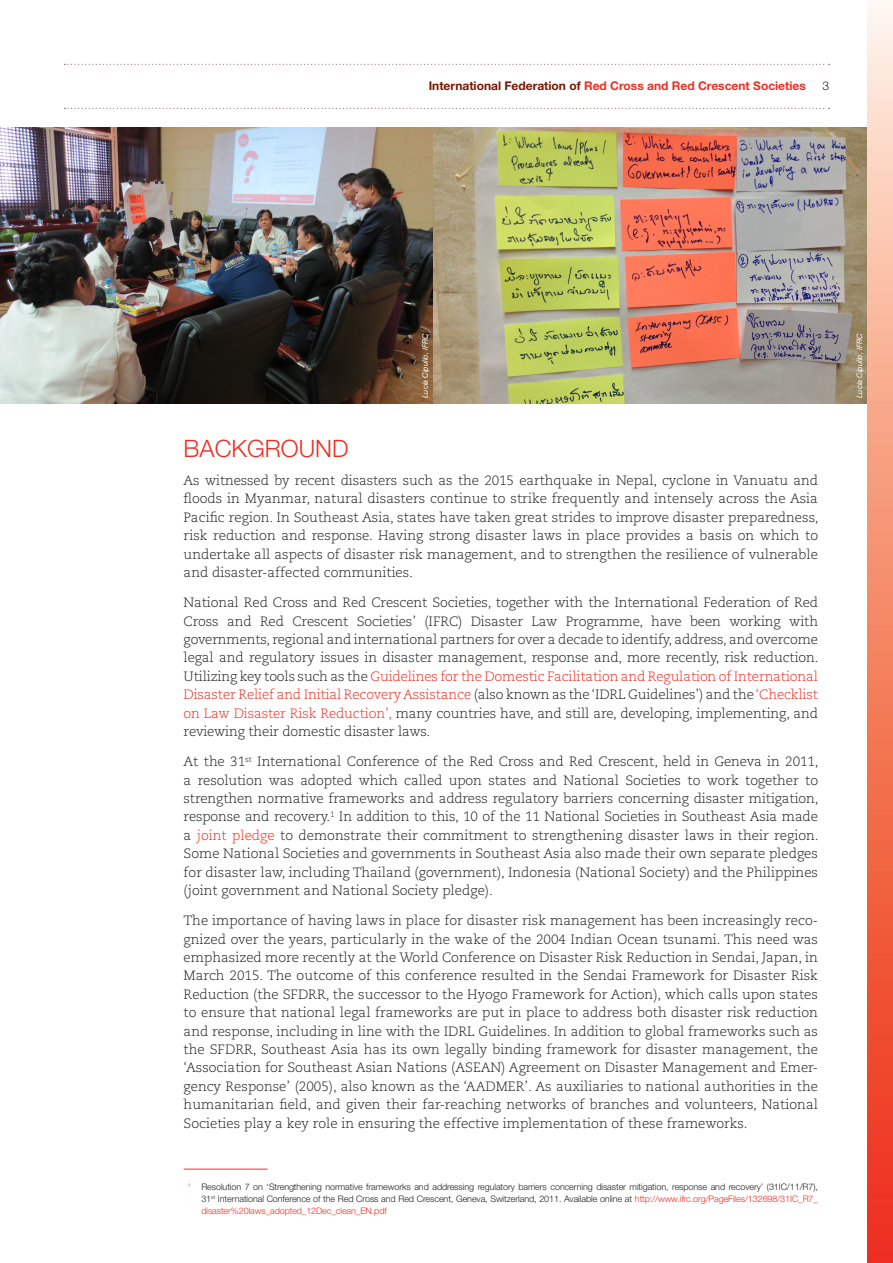
<style>
.page{position:relative;width:893px;height:1263px;background:#fff}
.page>*{position:absolute;margin:0;border:0;box-sizing:border-box;transform-origin:0 0}
.t1{font:300 24px "Helvetica Neue";color:#ee2e22}
.t2{font:300 13.5px/18.5px "Caecilia LT Std";color:#231f20;text-align:justify}
.t3{font:700 12px "Helvetica Neue LT Std";color:#ee2e22}
.t4{font:300 12px "Helvetica Neue LT Std";color:#231f20}
.t5{font:300 9px/12px "Helvetica Neue LT Pro";letter-spacing:-.01em;color:#231f20;text-align:justify}
.t6{font:italic 7.5px "Helvetica Neue";color:#fff}
.s1{color:#791500}
.s2{color:#ee2e22}
</style>
<div class="page">
<svg style="left:65px;top:64px;width:765px;height:1px"></svg>
<svg style="left:65px;top:108px;width:765px;height:1px"></svg>
<img style="left:0;top:128px;width:867px;height:276px">
<hr style="left:184px;top:1169px;width:84px;height:1px;background:#ee2e22">
<svg style="left:867px;top:3px;width:26px;height:1260px;background:#f5896e"></svg>
<p class="t3" style="left:429px;top:78px;width:379px"><span class="s1">International Federation of</span> Red Cross and Red Crescent Societies</p>
<p class="t4" style="left:822px;top:79px;width:8px">3</p>
<p class="t6" style="left:420px;top:398px;width:66px;rotate:-90deg">Lucia Cipullo, IFRC</p>
<p class="t6" style="left:854px;top:398px;width:66px;rotate:-90deg">Lucia Cipullo, IFRC</p>
<p class="t1" style="left:184px;top:433px;width:166px">BACKGROUND</p>
<p class="t2" style="left:184px;top:471px;width:636px">As witnessed by recent disasters such as the 2015 earthquake in Nepal, cyclone in Vanuatu and floods in Myanmar, natural disasters continue to strike frequently and intensely across the Asia Pacific region. In Southeast Asia, states have taken great strides to improve disaster preparedness, risk reduction and response. Having strong disaster laws in place provides a basis on which to undertake all aspects of disaster risk management, and to strengthen the resilience of vulnerable and disaster-affected communities.</p>
<p class="t2" style="left:184px;top:594px;width:636px">National Red Cross and Red Crescent Societies, together with the International Federation of Red Cross and Red Crescent Societies’ (IFRC) Disaster Law Programme, have been working with governments, regional and international partners for over a decade to identify, address, and overcome legal and regulatory issues in disaster management, response and, more recently, risk reduction.<br>Utilizing key tools such as the <span class="s2">Guidelines for the Domestic Facilitation and Regulation of International Disaster Relief and Initial Recovery Assistance</span> (also known as the ‘IDRL Guidelines’) and the <span class="s2">‘Checklist on Law Disaster Risk Reduction’,</span> many countries have, and still are, developing, implementing, and reviewing their domestic disaster laws.</p>
<p class="t2" style="left:184px;top:753px;width:636px">At the 31<sup>st</sup> International Conference of the Red Cross and Red Crescent, held in Geneva in 2011, a resolution was adopted which called upon states and National Societies to work together to strengthen normative frameworks and address regulatory barriers concerning disaster mitigation, response and recovery.<sup>1</sup> In addition to this, 10 of the 11 National Societies in Southeast Asia made a <span class="s2">joint pledge</span> to demonstrate their commitment to strengthening disaster laws in their region.<br>Some National Societies and governments in Southeast Asia also made their own separate pledges for disaster law, including Thailand (government), Indonesia (National Society) and the Philippines (joint government and National Society pledge).</p>
<p class="t2" style="left:184px;top:912px;width:636px;text-align:left">The importance of having laws in place for disaster risk management has been increasingly reco&shy;gnized over the years, particularly in the wake of the 2004 Indian Ocean tsunami. This need was emphasized more recently at the World Conference on Disaster Risk Reduction in Sendai, Japan, in March 2015. The outcome of this conference resulted in the Sendai Framework for Disaster Risk Reduction (the SFDRR, the successor to the Hyogo Framework for Action), which calls upon states to ensure that national legal frameworks are put in place to address both disaster risk reduction and response, including in line with the IDRL Guidelines. In addition to global frameworks such as the SFDRR, Southeast Asia has its own legally binding framework for disaster management, the ‘Association for Southeast Asian Nations (ASEAN) Agreement on Disaster Management and Emer&shy;gency Response’ (2005), also known as the ‘AADMER’. As auxiliaries to national authorities in the humanitarian field, and given their far-reaching networks of branches and volunteers, National Societies play a key role in ensuring the effective implementation of these frameworks.</p>
<p class="t5" style="left:201px;top:1181px;width:618px;text-indent:-13px"><sup>1</sup> Resolution 7 on ‘Strengthening normative frameworks and addressing regulatory barriers concerning disaster mitigation, response and recovery’ (31IC/11/R7), 31<sup>st</sup> International Conference of the Red Cross and Red Crescent, Geneva, Switzerland, 2011. Available online at <span class="s2">http://www.ifrc.org/PageFiles/132698/31IC_R7_ disaster%20laws_adopted_12Dec_clean_EN.pdf</span></p>
</div>
